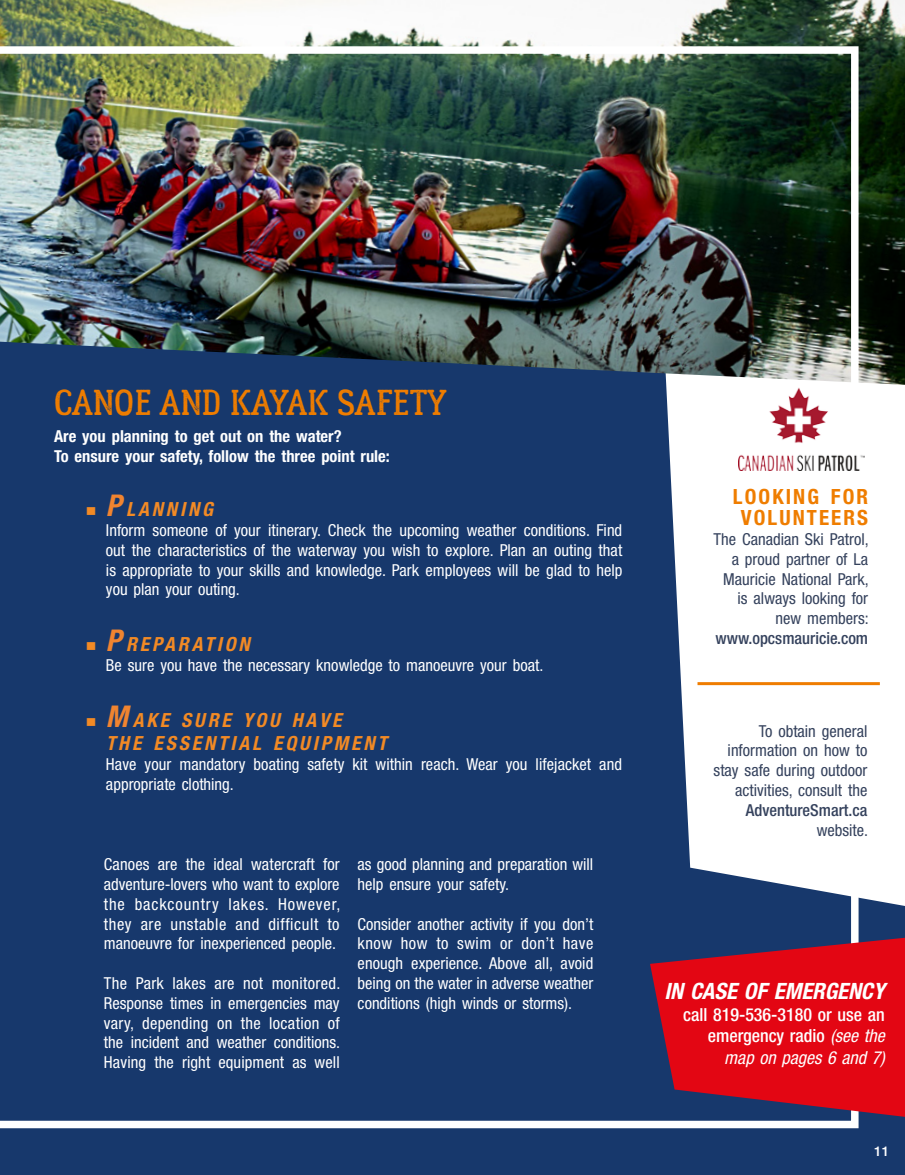
<style>
.page{position:relative;width:905px;height:1175px;background:#fff}
.page>*{position:absolute;margin:0;border:0;box-sizing:border-box;transform-origin:0 0}
.t1{font:36px "Lumberjack Rough";color:#ef7d00}
.t2{font:italic 700 condensed 22.5px "Helvetica Neue LT Std";color:#fff}
.t3{font:700 condensed 21px/21px "Helvetica Neue LT Std";letter-spacing:.1em;color:#ef7d00;text-align:center}
.t4{font:italic 700 condensed 19.5px/23.4px "Helvetica Neue LT Std";letter-spacing:.15em;color:#f28a25}
.t5{font:500 condensed 18px/21.6px "Helvetica Neue LT Std";color:#fff;text-align:right}
.t6{font:condensed 16.5px/19.8px "Helvetica Neue LT Std";color:#fff;text-align:justify}
.t7{font:condensed 16.5px/19.8px "Helvetica Neue LT Std";color:#35425d;text-align:right}
.t8{font:700 condensed 16.5px/19.8px "Helvetica Neue LT Std";color:#fff}
.t9{font:500 condensed 16.5px "Helvetica Neue LT Std";color:#35425d}
.t10{font:500 13.5px "Helvetica Neue LT Std";color:#fff}
.s1{font-size:30px;color:#f08430}
.s2{font-weight:400;font-style:italic}
</style>
<div class="page">
<div style="left:0;top:0;width:904px;height:1174px;background:#17386c"></div>
<div style="left:862px;top:385px;width:42px;height:521px;background:#fff"></div>
<img style="left:0;top:0;width:904px;height:385px">
<img style="left:0;top:43px;width:862px;height:1086px">
<svg style="left:650px;top:937px;width:254px;height:179px;fill:#e30613"></svg>
<img style="left:738px;top:387px;width:126px;height:84px">
<hr style="left:697px;top:682px;width:182px;height:3px;background:#ef7d00">
<svg style="left:87px;top:507px;width:8px;height:8px"></svg>
<svg style="left:87px;top:642px;width:8px;height:8px"></svg>
<svg style="left:87px;top:718px;width:8px;height:7px"></svg>
<h1 class="t1" style="left:54px;top:380px;width:394px">CANOE AND KAYAK SAFETY</h1>
<p class="t8" style="left:54px;top:426px;width:337px">Are you planning to get out on the water?<br>To ensure your safety, follow the three point rule:</p>
<p class="t4" style="left:106px;top:497px;width:108px"><span class="s1">P</span>LANNING</p>
<p class="t6" style="left:106px;top:520px;width:518px">Inform someone of your itinerary. Check the upcoming weather conditions. Find out the characteristics of the waterway you wish to explore. Plan an outing that is appropriate to your skills and knowledge. Park employees will be glad to help you plan your outing.</p>
<p class="t4" style="left:106px;top:632px;width:145px"><span class="s1">P</span>REPARATION</p>
<p class="t6" style="left:106px;top:655px;width:439px">Be sure you have the necessary knowledge to manoeuvre your boat.</p>
<p class="t4" style="left:106px;top:708px;width:282px"><span class="s1">M</span>AKE SURE YOU HAVE<br>THE ESSENTIAL EQUIPMENT</p>
<p class="t6" style="left:106px;top:754px;width:517px">Have your mandatory boating safety kit within reach. Wear you lifejacket and appropriate clothing.</p>
<p class="t6" style="left:104px;top:854px;width:238px">Canoes are the ideal watercraft for adventure-lovers who want to explore the backcountry lakes. However, they are unstable and difficult to manoeuvre for inexperienced people.</p>
<p class="t6" style="left:104px;top:973px;width:238px">The Park lakes are not monitored.<br>Response times in emergencies may vary, depending on the location of the incident and weather conditions.<br>Having the right equipment as well</p>
<p class="t6" style="left:357px;top:854px;width:237px">as good planning and preparation will help ensure your safety.</p>
<p class="t6" style="left:357px;top:913px;width:237px">Consider another activity if you don’t know how to swim or don’t have enough experience. Above all, avoid being on the water in adverse weather conditions (high winds or storms).</p>
<p class="t3" style="left:733px;top:486px;width:137px">LOOKING FOR<br>VOLUNTEERS</p>
<p class="t7" style="left:713px;top:529px;width:157px">The Canadian Ski Patrol, a proud partner of La<br>Mauricie National Park, is always looking for new members:</p>
<p class="t9" style="left:715px;top:628px;width:154px">www.opcsmauricie.com</p>
<p class="t7" style="left:713px;top:720px;width:155px">To obtain general information on how to stay safe during outdoor activities, consult the</p>
<p class="t9" style="left:745px;top:800px;width:123px">AdventureSmart.ca</p>
<p class="t7" style="left:816px;top:819px;width:53px">website.</p>
<h2 class="t2" style="left:664px;top:977px;width:222px">IN CASE OF EMERGENCY</h2>
<p class="t5" style="left:683px;top:1003px;width:203px">call 819-536-3180 or use an emergency radio <span class="s2">(see the map on pages 6 and 7)</span></p>
<p class="t10" style="left:874px;top:1142px;width:17px">11</p>
</div>
